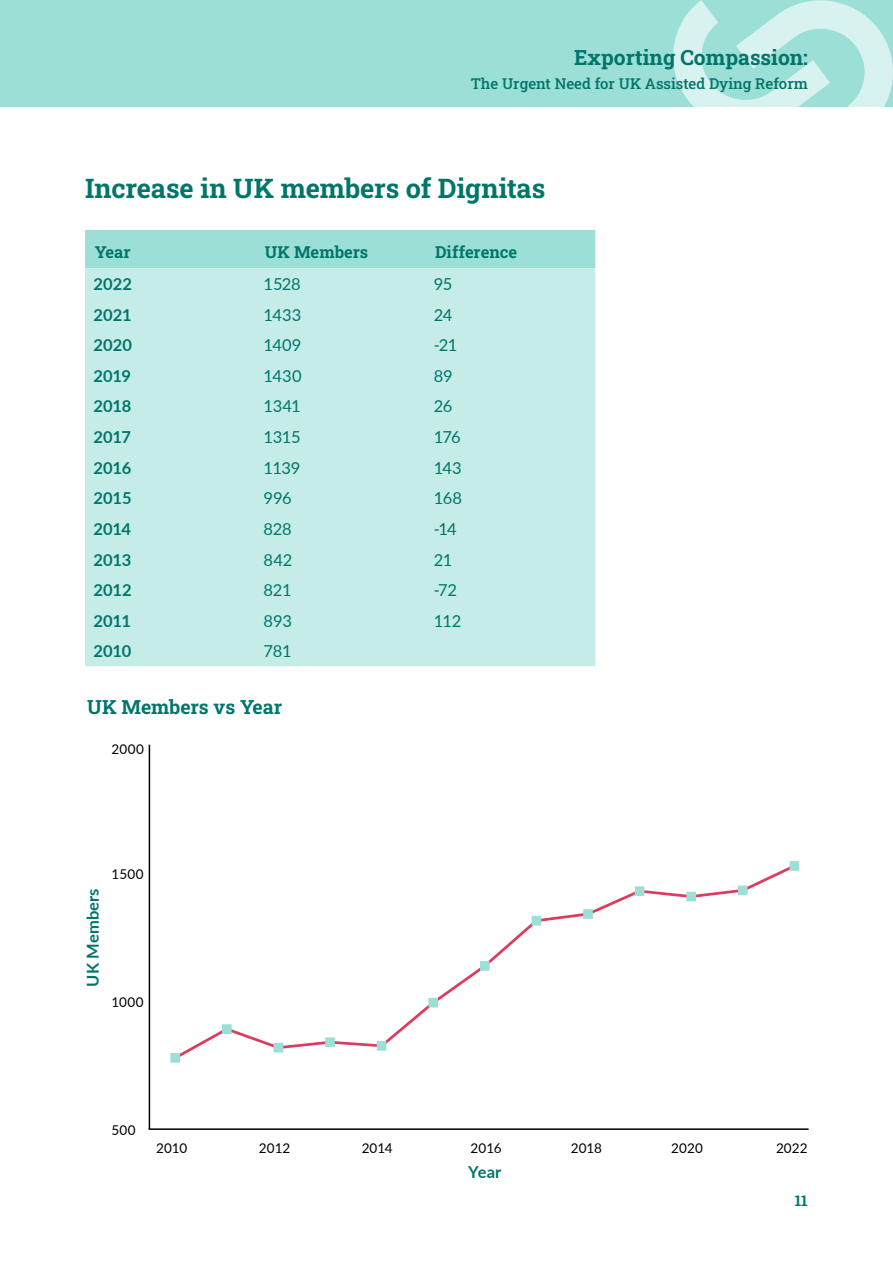
<style>
.page{position:relative;width:893px;height:1263px;background:#fff}
.page>*{position:absolute;margin:0;border:0;box-sizing:border-box;transform-origin:0 0}
.Subheading{font:27px "Roboto Slab";letter-spacing:-.005em;color:#00766b}
.t1{font:21px "Roboto Slab";color:#00766b}
.Subheading-2{font:19.5px "Roboto Slab";letter-spacing:-.005em;color:#00766b}
.body_copy{font:16.5px "Lato";letter-spacing:-.025em;color:#00766b}
.body_copy-2{font:700 16.5px "Lato";letter-spacing:-.01em;color:#00766b}
.body_copy-3{font:16.5px "Roboto Slab";color:#00766b}
.sub_sub_heading{font:700 16.5px "Lato";letter-spacing:.005em;color:#00766b}
.t2{font:15px "Roboto Slab";color:#00766b}
.body_copy-4{font:13.5px "Lato";letter-spacing:.005em;color:#000}
</style>
<div class="page">
<div style="left:0;top:0;width:893px;height:106px;background:#9cdfd7"></div>
<svg style="left:671px;top:0;width:222px;height:107px"></svg>
<div style="left:85px;top:230px;width:510px;height:38px;background:#9cdfd7"></div>
<div style="left:85px;top:268px;width:510px;height:398px;background:#c6ece7"></div>
<hr style="left:149px;top:745px;width:1px;height:384px;background:#000">
<svg style="left:180px;top:862px;width:610px;height:195px"></svg>
<div style="left:170px;top:1053px;width:10px;height:10px;background:#9cdfd7;border:2px solid #9cdfd7"></div>
<div style="left:222px;top:1024px;width:10px;height:10px;background:#9cdfd7;border:2px solid #9cdfd7"></div>
<div style="left:274px;top:1043px;width:9px;height:9px;background:#9cdfd7"></div>
<div style="left:325px;top:1037px;width:10px;height:10px;background:#9cdfd7;border:2px solid #9cdfd7"></div>
<div style="left:377px;top:1041px;width:9px;height:10px;background:#9cdfd7;border:2px solid #9cdfd7"></div>
<div style="left:428px;top:998px;width:10px;height:9px;background:#9cdfd7;border:2px solid #9cdfd7"></div>
<div style="left:480px;top:961px;width:10px;height:10px;background:#9cdfd7;border:2px solid #9cdfd7"></div>
<div style="left:532px;top:916px;width:9px;height:9px;background:#9cdfd7"></div>
<div style="left:583px;top:909px;width:10px;height:10px;background:#9cdfd7;border:2px solid #9cdfd7"></div>
<div style="left:635px;top:886px;width:9px;height:10px;background:#9cdfd7;border:2px solid #9cdfd7"></div>
<div style="left:686px;top:892px;width:10px;height:9px;background:#9cdfd7;border:2px solid #9cdfd7"></div>
<div style="left:738px;top:885px;width:10px;height:10px;background:#9cdfd7;border:2px solid #9cdfd7"></div>
<div style="left:790px;top:861px;width:9px;height:10px;background:#9cdfd7;border:2px solid #9cdfd7"></div>
<hr style="left:149px;top:1128px;width:660px;height:2px;background:#000">
<p class="t1" style="left:574px;top:43px;width:235px">Exporting Compassion:</p>
<p class="t2" style="left:471px;top:73px;width:339px">The Urgent Need for UK Assisted Dying Reform</p>
<p class="Subheading" style="left:85px;top:170px;width:462px">Increase in UK members of Dignitas</p>
<p class="body_copy-3" style="left:95px;top:240px;width:37px">Year</p>
<p class="body_copy-3" style="left:265px;top:240px;width:105px">UK Members</p>
<p class="body_copy-3" style="left:435px;top:240px;width:84px">Difference</p>
<p class="body_copy-2" style="left:94px;top:272px;width:40px">2022</p>
<p class="body_copy" style="left:264px;top:272px;width:39px">1528</p>
<p class="body_copy" style="left:434px;top:272px;width:20px">95</p>
<p class="body_copy-2" style="left:94px;top:302px;width:40px">2021</p>
<p class="body_copy" style="left:264px;top:303px;width:39px">1433</p>
<p class="body_copy" style="left:434px;top:303px;width:20px">24</p>
<p class="body_copy-2" style="left:94px;top:333px;width:40px">2020</p>
<p class="body_copy" style="left:264px;top:333px;width:39px">1409</p>
<p class="body_copy" style="left:434px;top:333px;width:25px">-21</p>
<p class="body_copy-2" style="left:94px;top:364px;width:39px">2019</p>
<p class="body_copy" style="left:264px;top:364px;width:39px">1430</p>
<p class="body_copy" style="left:434px;top:364px;width:20px">89</p>
<p class="body_copy-2" style="left:94px;top:394px;width:39px">2018</p>
<p class="body_copy" style="left:264px;top:395px;width:39px">1341</p>
<p class="body_copy" style="left:434px;top:395px;width:20px">26</p>
<p class="body_copy-2" style="left:94px;top:425px;width:39px">2017</p>
<p class="body_copy" style="left:264px;top:425px;width:39px">1315</p>
<p class="body_copy" style="left:434px;top:425px;width:28px">176</p>
<p class="body_copy-2" style="left:94px;top:455px;width:39px">2016</p>
<p class="body_copy" style="left:264px;top:456px;width:38px">1139</p>
<p class="body_copy" style="left:434px;top:456px;width:30px">143</p>
<p class="body_copy-2" style="left:94px;top:486px;width:40px">2015</p>
<p class="body_copy" style="left:264px;top:486px;width:30px">996</p>
<p class="body_copy" style="left:434px;top:486px;width:30px">168</p>
<p class="body_copy-2" style="left:94px;top:517px;width:39px">2014</p>
<p class="body_copy" style="left:264px;top:517px;width:30px">828</p>
<p class="body_copy" style="left:434px;top:517px;width:24px">-14</p>
<p class="body_copy-2" style="left:94px;top:547px;width:39px">2013</p>
<p class="body_copy" style="left:264px;top:548px;width:30px">842</p>
<p class="body_copy" style="left:434px;top:548px;width:20px">21</p>
<p class="body_copy-2" style="left:94px;top:578px;width:40px">2012</p>
<p class="body_copy" style="left:264px;top:578px;width:30px">821</p>
<p class="body_copy" style="left:434px;top:578px;width:25px">-72</p>
<p class="body_copy-2" style="left:94px;top:609px;width:39px">2011</p>
<p class="body_copy" style="left:264px;top:609px;width:30px">893</p>
<p class="body_copy" style="left:434px;top:609px;width:29px">112</p>
<p class="body_copy-2" style="left:94px;top:639px;width:39px">2010</p>
<p class="body_copy" style="left:264px;top:640px;width:29px">781</p>
<p class="Subheading-2" style="left:87px;top:693px;width:197px">UK Members vs Year</p>
<p class="body_copy-4" style="left:112px;top:739px;width:34px">2000</p>
<p class="sub_sub_heading" style="left:81px;top:986px;width:100px;rotate:-90deg">UK Members</p>
<p class="body_copy-4" style="left:112px;top:864px;width:33px">1500</p>
<p class="body_copy-4" style="left:112px;top:993px;width:34px">1000</p>
<p class="body_copy-4" style="left:112px;top:1120px;width:26px">500</p>
<p class="body_copy-4" style="left:156px;top:1138px;width:33px">2010</p>
<p class="body_copy-4" style="left:259px;top:1138px;width:33px">2012</p>
<p class="body_copy-4" style="left:362px;top:1138px;width:32px">2014</p>
<p class="body_copy-4" style="left:471px;top:1138px;width:33px">2016</p>
<p class="body_copy-4" style="left:571px;top:1138px;width:33px">2018</p>
<p class="body_copy-4" style="left:671px;top:1138px;width:33px">2020</p>
<p class="body_copy-4" style="left:776px;top:1138px;width:33px">2022</p>
<p class="sub_sub_heading" style="left:468px;top:1160px;width:35px">Year</p>
<p class="t2" style="left:795px;top:1191px;width:15px">11</p>
</div>
